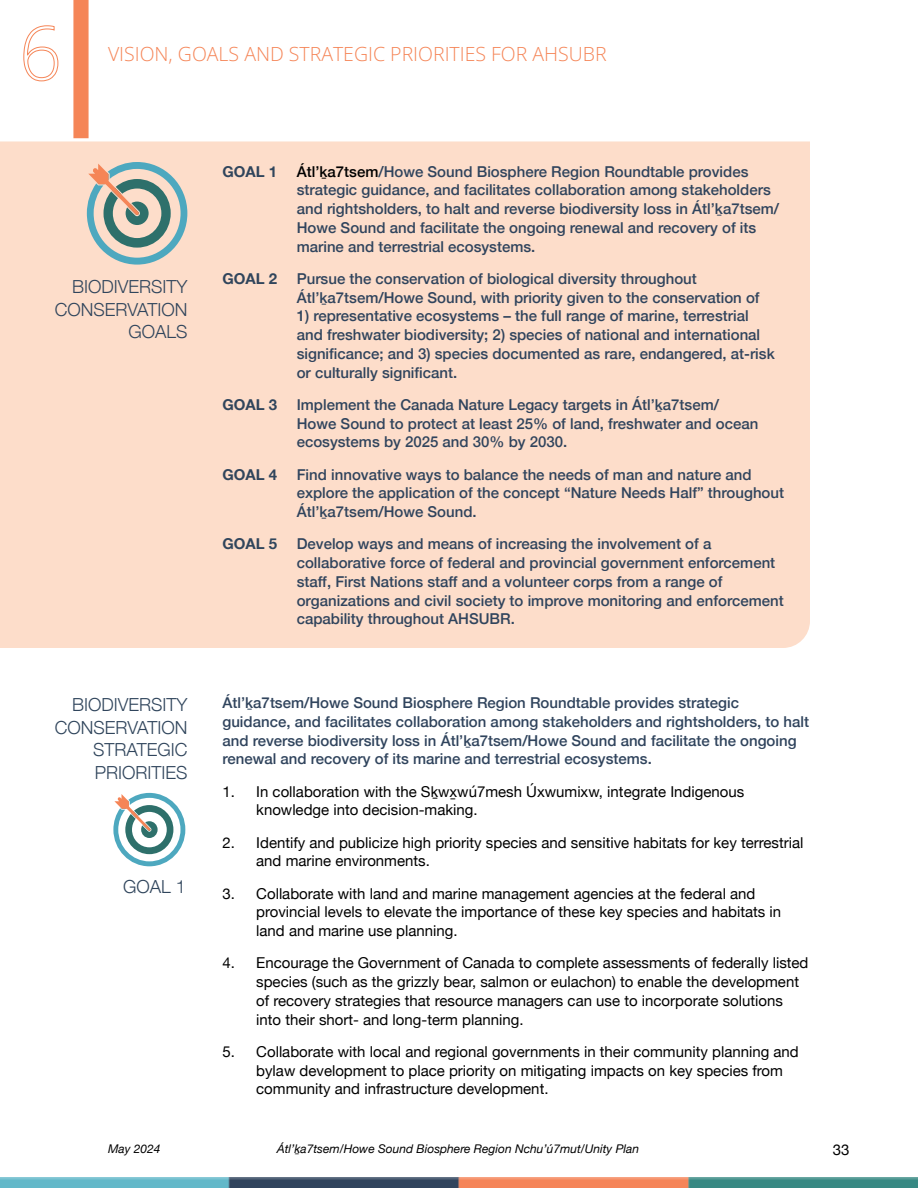
<style>
.page{position:relative;width:918px;height:1188px;background:#fff}
.page>*{position:absolute;margin:0;border:0;box-sizing:border-box;transform-origin:0 0}
.t1{font:300 19.5px "Open Sans";color:#f58557}
.t2{font:300 18px/22.5px "Helvetica Neue";color:#30455c;text-align:right}
.t3{font:500 15px/18.8px "Helvetica Neue";color:#30445d}
.t4{font:15px/18.8px "Helvetica Neue";color:#000}
.t5{font:700 15px "Helvetica Neue";color:#30455c}
.t6{font:italic 12px "Helvetica Neue";color:#000}
.s1{color:#000}
</style>
<div class="page">
<img style="left:0;top:1178px;width:918px;height:10px">
<svg style="left:73px;top:0;width:16px;height:138px"></svg>
<div style="left:0;top:141px;width:810px;height:507px;background:#fdddca"></div>
<svg style="left:87px;top:162px;width:100px;height:103px"></svg>
<svg style="left:113px;top:793px;width:72px;height:73px"></svg>
<svg style="left:23px;top:25px;width:36px;height:57px"></svg>
<h1 class="t1" style="left:108px;top:41px;width:500px">VISION, GOALS AND STRATEGIC PRIORITIES FOR AHSUBR</h1>
<p class="t2" style="left:55px;top:274px;width:134px">BIODIVERSITY<br>CONSERVATION<br>GOALS</p>
<p class="t5" style="left:222px;top:160px;width:56px">GOAL 1</p>
<p class="t3" style="left:297px;top:161px;width:484px"><span class="s1">Átl’ḵa7tsem</span>/Howe Sound Biosphere Region Roundtable provides strategic guidance, and facilitates collaboration among stakeholders and rightsholders, to halt and reverse biodiversity loss in Átl’ḵa7tsem/ Howe Sound and facilitate the ongoing renewal and recovery of its marine and terrestrial ecosystems.</p>
<p class="t5" style="left:222px;top:267px;width:56px">GOAL 2</p>
<p class="t3" style="left:297px;top:268px;width:464px">Pursue the conservation of biological diversity throughout<br>Átl’ḵa7tsem/Howe Sound, with priority given to the conservation of</p>
<p class="t3" style="left:297px;top:305px;width:480px">1) representative ecosystems – the full range of marine, terrestrial and freshwater biodiversity; 2) species of national and international significance; and 3) species documented as rare, endangered, at-risk or culturally significant.</p>
<p class="t5" style="left:222px;top:393px;width:56px">GOAL 3</p>
<p class="t3" style="left:297px;top:394px;width:463px">Implement the Canada Nature Legacy targets in Átl’ḵa7tsem/<br>Howe Sound to protect at least 25% of land, freshwater and ocean ecosystems by 2025 and 30% by 2030.</p>
<p class="t5" style="left:222px;top:463px;width:56px">GOAL 4</p>
<p class="t3" style="left:297px;top:464px;width:489px">Find innovative ways to balance the needs of man and nature and explore the application of the concept “Nature Needs Half” throughout<br>Átl’ḵa7tsem/Howe Sound.</p>
<p class="t5" style="left:222px;top:532px;width:56px">GOAL 5</p>
<p class="t3" style="left:297px;top:533px;width:489px">Develop ways and means of increasing the involvement of a collaborative force of federal and provincial government enforcement staff, First Nations staff and a volunteer corps from a range of organizations and civil society to improve monitoring and enforcement capability throughout AHSUBR.</p>
<p class="t2" style="left:55px;top:692px;width:134px">BIODIVERSITY<br>CONSERVATION<br>STRATEGIC<br>PRIORITIES</p>
<p class="t3" style="left:222px;top:692px;width:588px">Átl’ḵa7tsem/Howe Sound Biosphere Region Roundtable provides strategic guidance, and facilitates collaboration among stakeholders and rightsholders, to halt and reverse biodiversity loss in Átl’ḵa7tsem/Howe Sound and facilitate the ongoing renewal and recovery of its marine and terrestrial ecosystems.</p>
<p class="t4" style="left:256px;top:783px;width:490px;text-indent:-34px">1. In collaboration with the Sḵwx̱wú7mesh Úxwumixw, integrate Indigenous knowledge into decision-making.</p>
<p class="t4" style="left:256px;top:834px;width:549px;text-indent:-34px">2. Identify and publicize high priority species and sensitive habitats for key terrestrial and marine environments.</p>
<p class="t4" style="left:256px;top:885px;width:527px;text-indent:-34px">3. Collaborate with land and marine management agencies at the federal and provincial levels to elevate the importance of these key species and habitats in land and marine use planning.</p>
<p class="t4" style="left:256px;top:955px;width:554px;text-indent:-34px">4. Encourage the Government of Canada to complete assessments of federally listed species (such as the grizzly bear, salmon or eulachon) to enable the development of recovery strategies that resource managers can use to incorporate solutions into their short- and long-term planning.</p>
<p class="t4" style="left:256px;top:1043px;width:544px;text-indent:-34px">5. Collaborate with local and regional governments in their community planning and bylaw development to place priority on mitigating impacts on key species from community and infrastructure development.</p>
<p class="t2" style="left:123px;top:874px;width:64px">GOAL 1</p>
<p class="t6" style="left:108px;top:1140px;width:54px">May 2024</p>
<p class="t6" style="left:277px;top:1140px;width:364px">Átl’ḵa7tsem/Howe Sound Biosphere Region Nchu’ú7mut/Unity Plan</p>
<p class="t4" style="left:833px;top:1141px;width:18px">33</p>
</div>
